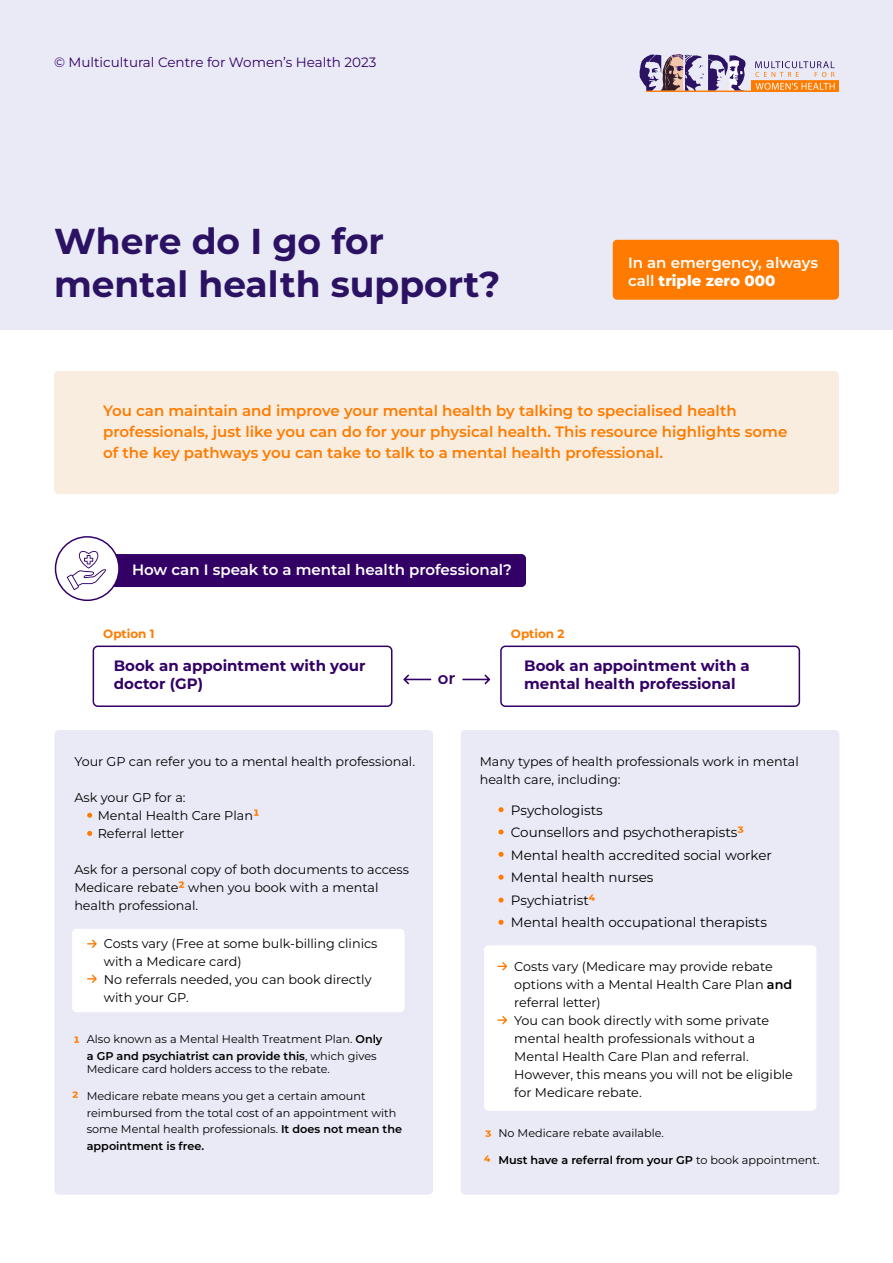
<style>
.page{position:relative;width:893px;height:1263px;background:#fff}
.page>*{position:absolute;margin:0;border:0;box-sizing:border-box;transform-origin:0 0}
.t1{font:700 36px/43.2px "Montserrat";color:#2b1263}
.t2{font:600 16.5px "Montserrat";color:#306}
.t3{font:600 15px/21px "Montserrat";color:#ff7b00}
.t4{font:700 15px/18px "Montserrat";color:#306}
.t5{font:600 15px/18px "Montserrat";color:#fff}
.t6{font:700 15px "Montserrat";color:#ff7b00}
.t7{font:13.5px/22.5px "Montserrat";color:#000}
.t8{font:13.5px "Montserrat";color:#306}
.t9{font:12.75px/18px "Montserrat";color:#000}
.t10{font:700 12px "Montserrat";color:#ff7b00}
.t11{font:11.25px/16.5px "Montserrat";color:#000}
.t12{font:600 11.25px "Montserrat";color:#000}
.s1{font-weight:800}
.s2{font-weight:700;font-size:15px;color:#ff7b00}
.s3{font-weight:600}
.s4{font-weight:400}
</style>
<div class="page">
<div style="left:54px;top:730px;width:379px;height:465px;background:#e9eaf6;border-radius:4px"></div>
<div style="left:461px;top:730px;width:378px;height:465px;background:#e9eaf6;border-radius:4px"></div>
<div style="left:72px;top:929px;width:333px;height:83px;background:#fff;border-radius:4px"></div>
<div style="left:484px;top:945px;width:332px;height:166px;background:#fff;border-radius:4px"></div>
<div style="left:93px;top:645px;width:299px;height:62px;border:2px solid #306;border-radius:4px"></div>
<div style="left:500px;top:645px;width:300px;height:62px;border:2px solid #306;border-radius:4px"></div>
<div style="left:103px;top:554px;width:423px;height:33px;background:#306;border-radius:4px"></div>
<div style="left:56px;top:537px;width:63px;height:63px;background:#fff;border-radius:50%"></div>
<div style="left:55px;top:536px;width:65px;height:65px;border:2px solid #306;border-radius:50%"></div>
<div style="left:0;top:0;width:893px;height:329px;background:#e9eaf6"></div>
<svg style="left:639px;top:54px;width:200px;height:38px"></svg>
<div style="left:613px;top:240px;width:226px;height:60px;background:#ff7b00;border-radius:4px"></div>
<svg style="left:67px;top:551px;width:39px;height:39px"></svg>
<svg style="left:87px;top:940px;width:10px;height:8px"></svg>
<svg style="left:497px;top:962px;width:10px;height:8px"></svg>
<svg style="left:87px;top:975px;width:10px;height:8px"></svg>
<svg style="left:497px;top:1016px;width:10px;height:8px"></svg>
<svg style="left:462px;top:675px;width:28px;height:9px"></svg>
<svg style="left:403px;top:675px;width:28px;height:9px"></svg>
<svg style="left:87px;top:813px;width:5px;height:5px"></svg>
<svg style="left:87px;top:831px;width:5px;height:5px"></svg>
<svg style="left:498px;top:807px;width:6px;height:5px"></svg>
<svg style="left:498px;top:829px;width:6px;height:5px"></svg>
<svg style="left:498px;top:852px;width:6px;height:5px"></svg>
<svg style="left:498px;top:875px;width:6px;height:5px"></svg>
<svg style="left:498px;top:898px;width:6px;height:5px"></svg>
<svg style="left:498px;top:920px;width:6px;height:5px"></svg>
<div style="left:54px;top:371px;width:785px;height:123px;background:#f9ede0;border-radius:4px"></div>
<p class="t8" style="left:54px;top:53px;width:324px">© Multicultural Centre for Women’s Health 2023</p>
<h1 class="t1" style="left:54px;top:218px;width:448px">Where do I go for mental health support?</h1>
<p class="t5" style="left:628px;top:253px;width:192px">In an emergency, always call <span class="s1">triple zero 000</span></p>
<p class="t3" style="left:103px;top:399px;width:686px">You can maintain and improve your mental health by talking to specialised health professionals, just like you can do for your physical health. This resource highlights some of the key pathways you can take to talk to a mental health professional.</p>
<p class="t5" style="left:132px;top:561px;width:381px">How can I speak to a mental health professional?</p>
<p class="t10" style="left:103px;top:626px;width:53px">Option 1</p>
<p class="t10" style="left:511px;top:626px;width:55px">Option 2</p>
<p class="t4" style="left:114px;top:656px;width:253px">Book an appointment with your doctor (GP)</p>
<p class="t2" style="left:438px;top:667px;width:19px">or</p>
<p class="t9" style="left:74px;top:752px;width:342px">Your GP can refer you to a mental health professional.</p>
<p class="t9" style="left:98px;top:788px;width:163px;text-indent:-23px">Ask your GP for a:<br>Mental Health Care Plan<span class="s2">1<br></span>Referral letter</p>
<p class="t9" style="left:74px;top:860px;width:336px">Ask for a personal copy of both documents to access<br>Medicare rebate<span class="s2">2</span> when you book with a mental health professional.</p>
<p class="t9" style="left:104px;top:934px;width:275px">Costs vary (Free at some bulk-billing clinics with a Medicare card)<br>No referrals needed, you can book directly with your GP.</p>
<p class="t11" style="left:87px;top:1031px;width:297px">Also known as a Mental Health Treatment Plan. <span class="s3">Only a GP and psychiatrist can provide this</span>, which gives</p>
<p class="t11" style="left:87px;top:1061px;width:245px">Medicare card holders access to the rebate.</p>
<p class="t11" style="left:87px;top:1088px;width:317px">Medicare rebate means you get a certain amount reimbursed from the total cost of an appointment with some Mental health professionals. <span class="s3">It does not mean the appointment is free.</span></p>
<p class="t6" style="left:74px;top:1031px;width:8px">1</p>
<p class="t6" style="left:72px;top:1087px;width:8px">2</p>
<p class="t4" style="left:524px;top:656px;width:227px">Book an appointment with a mental health professional</p>
<p class="t9" style="left:480px;top:752px;width:321px">Many types of health professionals work in mental health care, including:</p>
<p class="t7" style="left:511px;top:798px;width:263px">Psychologists<br>Counsellors and psychotherapists<span class="s2">3<br></span>Mental health accredited social worker<br>Mental health nurses<br>Psychiatrist<span class="s2">4<br></span>Mental health occupational therapists</p>
<p class="t9" style="left:514px;top:957px;width:280px">Costs vary (Medicare may provide rebate options with a Mental Health Care Plan <span class="s3">and </span>referral letter)<br>You can book directly with some private mental health professionals without a Mental Health Care Plan and referral.<br>However, this means you will not be eligible for Medicare rebate.</p>
<p class="t6" style="left:485px;top:1125px;width:8px">3</p>
<p class="t6" style="left:484px;top:1151px;width:8px">4</p>
<p class="t11" style="left:498px;top:1124px;width:167px">No Medicare rebate available.</p>
<p class="t12" style="left:498px;top:1153px;width:322px">Must have a referral from your GP <span class="s4">to book appointment.</span></p>
</div>
